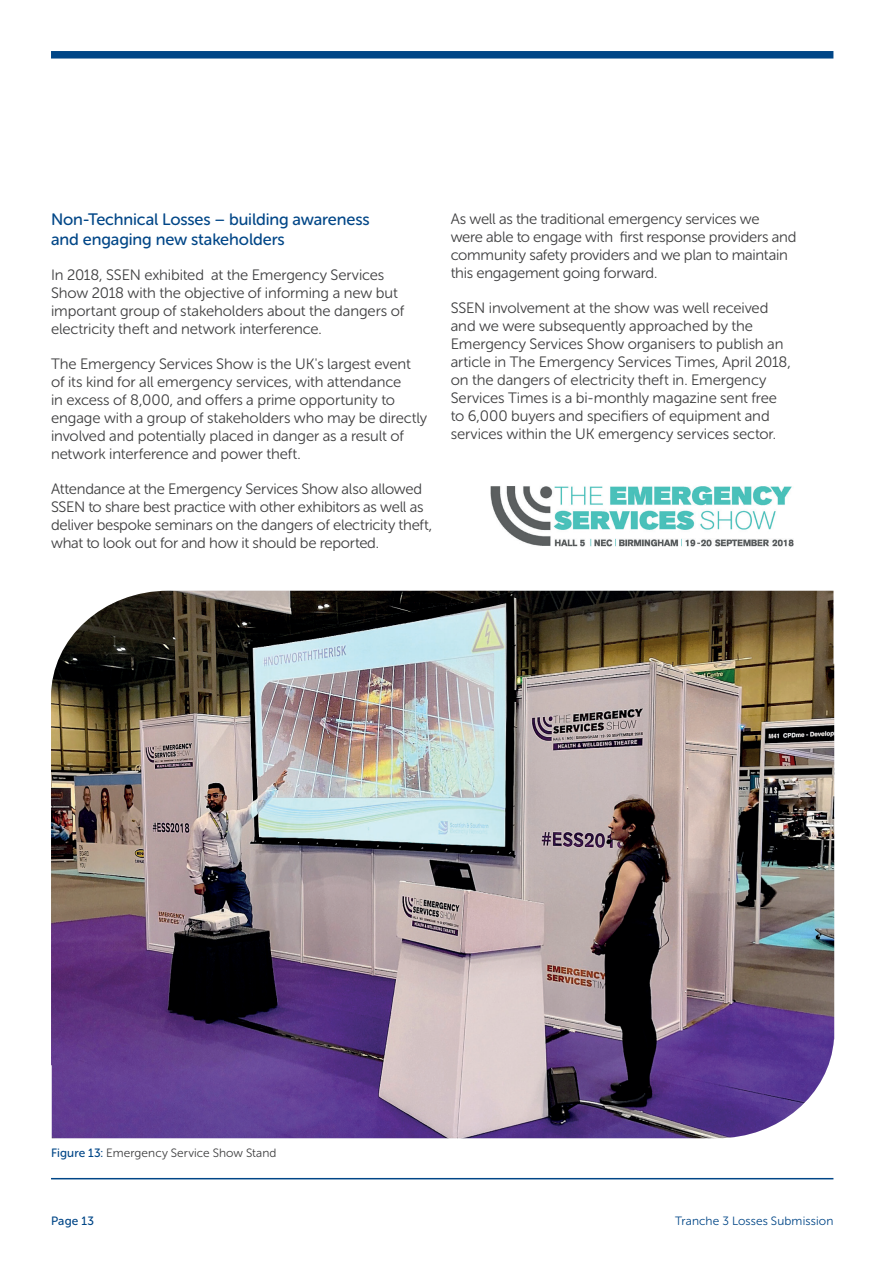
<style>
.page{position:relative;width:893px;height:1263px;background:#fff}
.page>*{position:absolute;margin:0;border:0;box-sizing:border-box;transform-origin:0 0}
.H_2{font:16.5px/19.5px "Museo Sans Rounded 500";letter-spacing:-.005em;color:#004687}
.BODY{font:15px/18px "Museo Sans Rounded 300";letter-spacing:-.01em;color:#3e3e3f}
.Paragraph_Style_6{font:12px "Museo Sans Rounded 300";letter-spacing:.01em;color:#3e3e3f}
.t1{font:12px "Museo Sans Rounded 300";letter-spacing:.015em;color:#004687}
.t2{font:12px "Museo Sans Rounded 500";letter-spacing:.02em;color:#004687}
.s1{font-family:"Museo Sans Rounded 500";color:#004687}
</style>
<div class="page">
<img style="left:490px;top:486px;width:304px;height:61px">
<img style="left:51px;top:591px;width:783px;height:547px">
<div style="left:51px;top:51px;width:782px;height:8px;background:#004687"></div>
<hr style="left:51px;top:1178px;width:782px;height:1px;background:#004687">
<p class="H_2" style="left:51px;top:210px;width:320px">Non-Technical Losses – building awareness and engaging new stakeholders</p>
<p class="BODY" style="left:51px;top:265px;width:355px">In 2018, SSEN exhibited at the Emergency Services Show 2018 with the objective of informing a new but important group of stakeholders about the dangers of electricity theft and network interference.</p>
<p class="BODY" style="left:51px;top:354px;width:378px">The Emergency Services Show is the UK's largest event of its kind for all emergency services, with attendance<br>in excess of 8,000, and offers a prime opportunity to engage with a group of stakeholders who may be directly involved and potentially placed in danger as a result of network interference and power theft.</p>
<p class="BODY" style="left:51px;top:479px;width:383px">Attendance at the Emergency Services Show also allowed SSEN to share best practice with other exhibitors as well as deliver bespoke seminars on the dangers of electricity theft, what to look out for and how it should be reported.</p>
<p class="BODY" style="left:451px;top:210px;width:347px">As well as the traditional emergency services we<br>were able to engage with first response providers and community safety providers and we plan to maintain this engagement going forward.</p>
<p class="BODY" style="left:451px;top:299px;width:342px">SSEN involvement at the show was well received and we were subsequently approached by the Emergency Services Show organisers to publish an article in The Emergency Services Times, April 2018, on the dangers of electricity theft in. Emergency Services Times is a bi-monthly magazine sent free to 6,000 buyers and specifiers of equipment and services within the UK emergency services sector.</p>
<p class="Paragraph_Style_6" style="left:51px;top:1146px;width:227px"><span class="s1">Figure 13:</span> Emergency Service Show Stand</p>
<p class="t2" style="left:51px;top:1214px;width:45px">Page 13</p>
<p class="t1" style="left:675px;top:1214px;width:160px">Tranche 3 Losses Submission</p>
</div>
